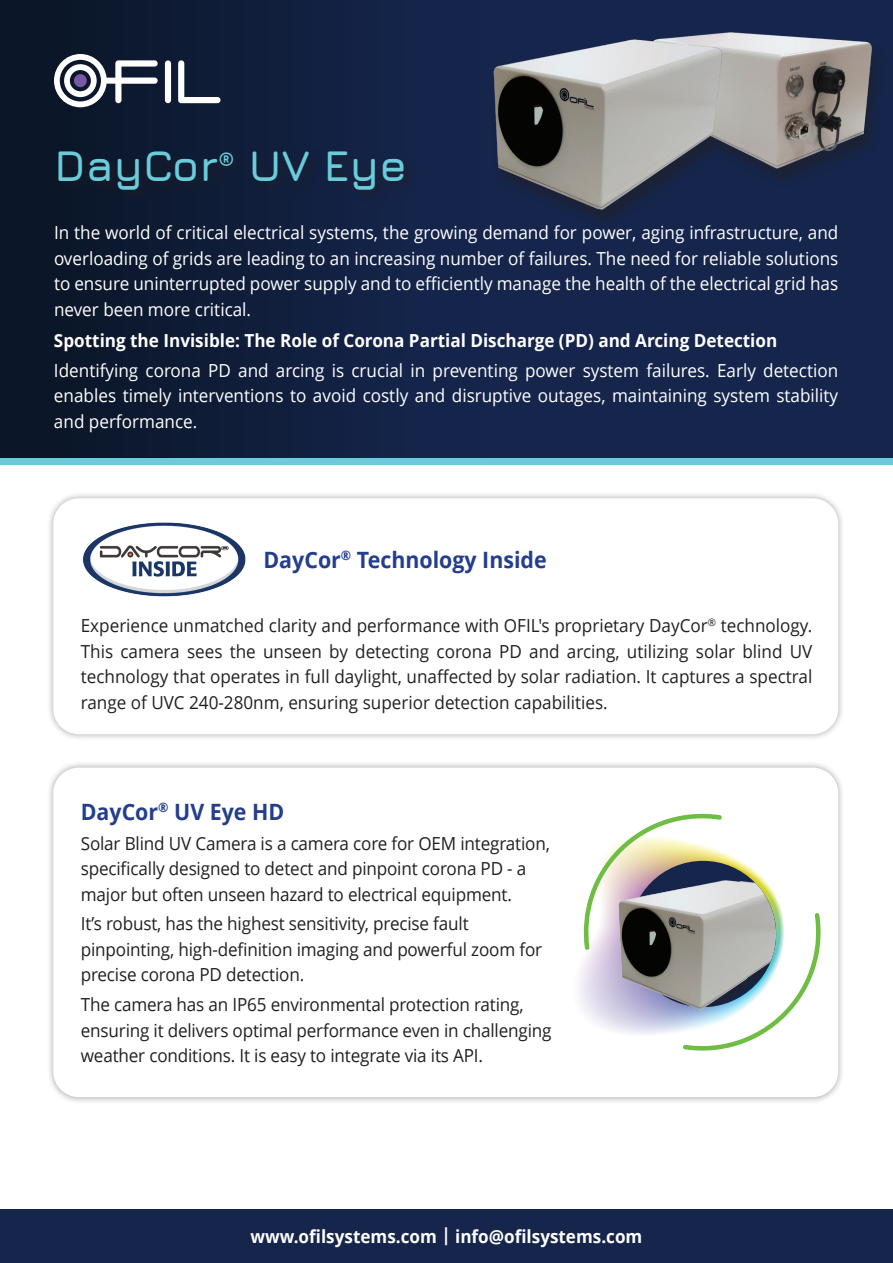
<style>
.page{position:relative;width:893px;height:1263px;background:#fff}
.page>*{position:absolute;margin:0;border:0;box-sizing:border-box;transform-origin:0 0}
.t1{font:300 43.5px "Jura";color:#6accdb}
.t2{font:700 22.5px "Open Sans";color:#243e8f;scale:.95 1}
.t3{font:300 20.25px "Jura";color:#6accdb}
.t4{font:18px/25.5px "Open Sans";letter-spacing:-.01em;color:#231f20;scale:.95 1}
.t5{font:18px/25.5px "Open Sans";color:#fff;text-align:justify;scale:.95 1}
.t6{font:700 18px "Open Sans";color:#fff;scale:.95 1}
.t7{font:700 13.05px "Open Sans";color:#243e8f;scale:.95 1}
.t8{font:10.5px "Open Sans";color:#231f20;scale:.95 1}
</style>
<div class="page">
<div style="left:41px;top:0;width:852px;height:463px;background:#15254b"></div>
<svg style="left:0;top:0;width:482px;height:459px"></svg>
<div style="left:54px;top:147px;width:365px;height:58px;background:#231f20;opacity:.75"></div>
<div style="left:165px;top:60px;width:6px;height:43px;background:#fff;border-radius:3px"></div>
<svg style="left:178px;top:60px;width:43px;height:43px;background:#4b5569"></svg>
<svg style="left:54px;top:54px;width:104px;height:53px;background:#6b717f"></svg>
<div style="left:0;top:1209px;width:893px;height:54px;background:#15254b"></div>
<div style="left:0;top:459px;width:893px;height:6px;background:#6accdb"></div>
<img style="left:477px;top:22px;width:400px;height:196px">
<div style="left:46px;top:491px;width:799px;height:250px;background:#231f20;opacity:.4"></div>
<div style="left:53px;top:498px;width:785px;height:236px;background:#fff;border-radius:26px"></div>
<img style="left:83px;top:522px;width:163px;height:75px">
<div style="left:46px;top:760px;width:799px;height:344px;background:#231f20;opacity:.4"></div>
<div style="left:53px;top:767px;width:785px;height:330px;background:#fff;border-radius:26px"></div>
<svg style="left:579px;top:813px;width:242px;height:238px"></svg>
<div style="left:630px;top:881px;width:146px;height:126px;background:#231f20;opacity:.5"></div>
<img style="left:630px;top:861px;width:146px;height:146px;border-radius:73px">
<img style="left:606px;top:888px;width:140px;height:123px">
<h1 class="t1" style="left:54px;top:134px;width:166px">DayCor</h1>
<p class="t3" style="left:218px;top:144px;width:18px">®</p>
<h1 class="t1" style="left:248px;top:134px;width:160px">UV Eye</h1>
<p class="t5" style="left:54px;top:220px;width:827px">In the world of critical electrical systems, the growing demand for power, aging infrastructure, and overloading of grids are leading to an increasing number of failures. The need for reliable solutions to ensure uninterrupted power supply and to efficiently manage the health of the electrical grid has never been more critical.</p>
<p class="t6" style="left:54px;top:328px;width:763px">Spotting the Invisible: The Role of Corona Partial Discharge (PD) and Arcing Detection</p>
<p class="t5" style="left:54px;top:357px;width:827px">Identifying corona PD and arcing is crucial in preventing power system failures. Early detection enables timely interventions to avoid costly and disruptive outages, maintaining system stability and performance.</p>
<p class="t2" style="left:357px;top:544px;width:201px">Technology Inside</p>
<p class="t7" style="left:341px;top:546px;width:12px">®</p>
<p class="t2" style="left:263px;top:544px;width:83px">DayCor</p>
<p class="t4" style="left:81px;top:612px;width:772px">Experience unmatched clarity and performance with OFILs' proprietary DayCor<br>This camera sees the unseen by detecting corona PD and arcing, utilizing solar blind UV technology that operates in full daylight, unaffected by solar radiation It. captures a spectral range of UVC 240-280nm, ensuring superior detection capabilities.</p>
<p class="t4" style="left:721px;top:612px;width:98px">technology.</p>
<p class="t8" style="left:708px;top:615px;width:10px">®</p>
<p class="t7" style="left:158px;top:798px;width:12px">®</p>
<p class="t2" style="left:81px;top:796px;width:83px">DayCor</p>
<p class="t4" style="left:81px;top:830px;width:495px">Solar Blind UV Camera is a camera core for OEM integration, specifically designed to detect and pinpoint corona PD a&shy;major but often unseen hazard to electrical equipment.</p>
<p class="t4" style="left:81px;top:910px;width:487px">Its’ robust, has the highest sensitivity, precise fault pinpointing, high-definition imaging and powerful zoom for precise corona PD detection.</p>
<p class="t4" style="left:81px;top:991px;width:497px">The camera has an IP65 environmental protection rating, ensuring it delivers optimal performance even in challenging weather conditions isIt. easy to integrate via its API.</p>
<p class="t2" style="left:174px;top:796px;width:117px">UV Eye HD</p>
<p class="t6" style="left:251px;top:1223px;width:414px">www.ofilsystems.com | info@ofilsystems.com</p>
</div>
